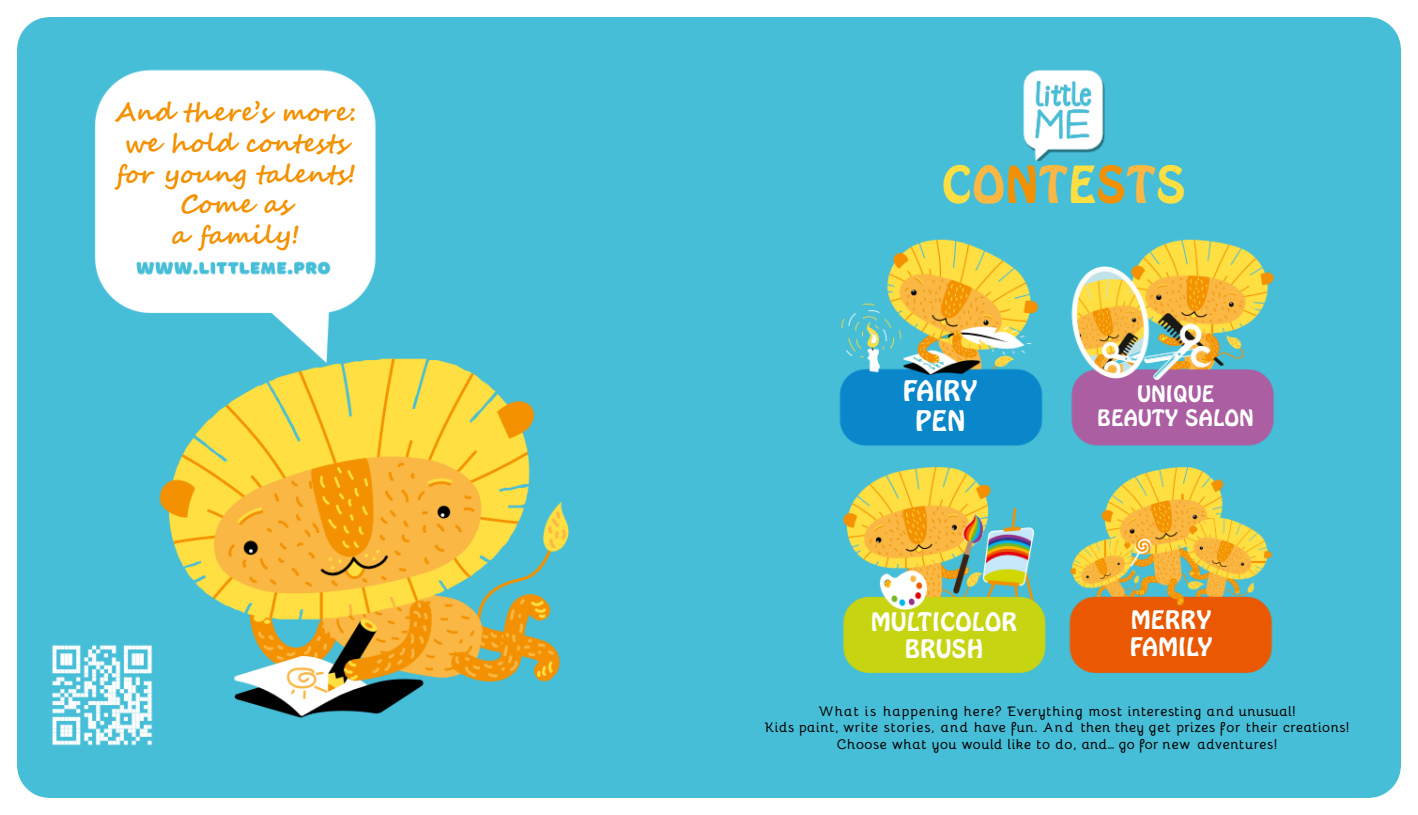
<style>
.page{position:relative;width:1418px;height:815px;background:#fff}
.page>*{position:absolute;margin:0;border:0;box-sizing:border-box;transform-origin:0 0}
.t1{font:45px "Hobo Std";letter-spacing:.025em;color:#ffdf42}
.t2{font:700 25.62px/30.8px "Segoe Script";color:#f39100;text-align:center}
.t3{font:25px/30px "Hobo Std";letter-spacing:.025em;color:#fff;text-align:center}
.t4{font:22.5px/27px "Hobo Std";letter-spacing:.025em;color:#fff;text-align:center}
.t5{font:20px/24px "Hobo Std";letter-spacing:.025em;color:#fff;text-align:center}
.t6{font:700 13.75px "Bellota";letter-spacing:.045em;color:#000}
.s1{color:#fab744}
.s2{color:#f39100}
</style>
<div class="page">
<img style="left:18px;top:18px;width:1382px;height:779px">
<div style="left:109px;top:100px;width:253px;height:159px;background:#fff"></div>
<div style="left:941px;top:161px;width:247px;height:54px;background:#46bed7"></div>
<div style="left:849px;top:378px;width:182px;height:60px;background:#0987ca"></div>
<div style="left:1084px;top:383px;width:184px;height:49px;background:#ab5ea2"></div>
<div style="left:855px;top:610px;width:178px;height:55px;background:#c7d412"></div>
<div style="left:1079px;top:608px;width:184px;height:55px;background:#ea5901"></div>
<p class="t2" style="left:115px;top:97px;width:243px">And there’s more: we hold contests for young talents!</p>
<p class="t2" style="left:171px;top:189px;width:130px">Come as a family!</p>
<p class="t1" style="left:942px;top:153px;width:244px">C<span class="s1">O</span><span class="s2">N</span><span class="s1">T</span>E<span class="s2">S</span><span class="s1">T</span>S</p>
<p class="t3" style="left:903px;top:376px;width:76px">FAIRY<br>PEN</p>
<p class="t5" style="left:1097px;top:382px;width:158px">UNIQUE<br>BEAUTY SALON</p>
<p class="t4" style="left:871px;top:609px;width:147px">MULTICOLOR<br>BRUSH</p>
<p class="t4" style="left:1130px;top:607px;width:83px;text-align:left">MERRY<br>FAMILY</p>
<p class="t6" style="left:818px;top:699px;width:479px">What is happening here? Everything most interesting and unusual!</p>
<p class="t6" style="left:764px;top:716px;width:586px">Kids paint, write stories, and have fun. And then they get prizes for their creations!</p>
<p class="t6" style="left:836px;top:732px;width:442px">Choose what you would like to do, and… go for new adventures!</p>
</div>
